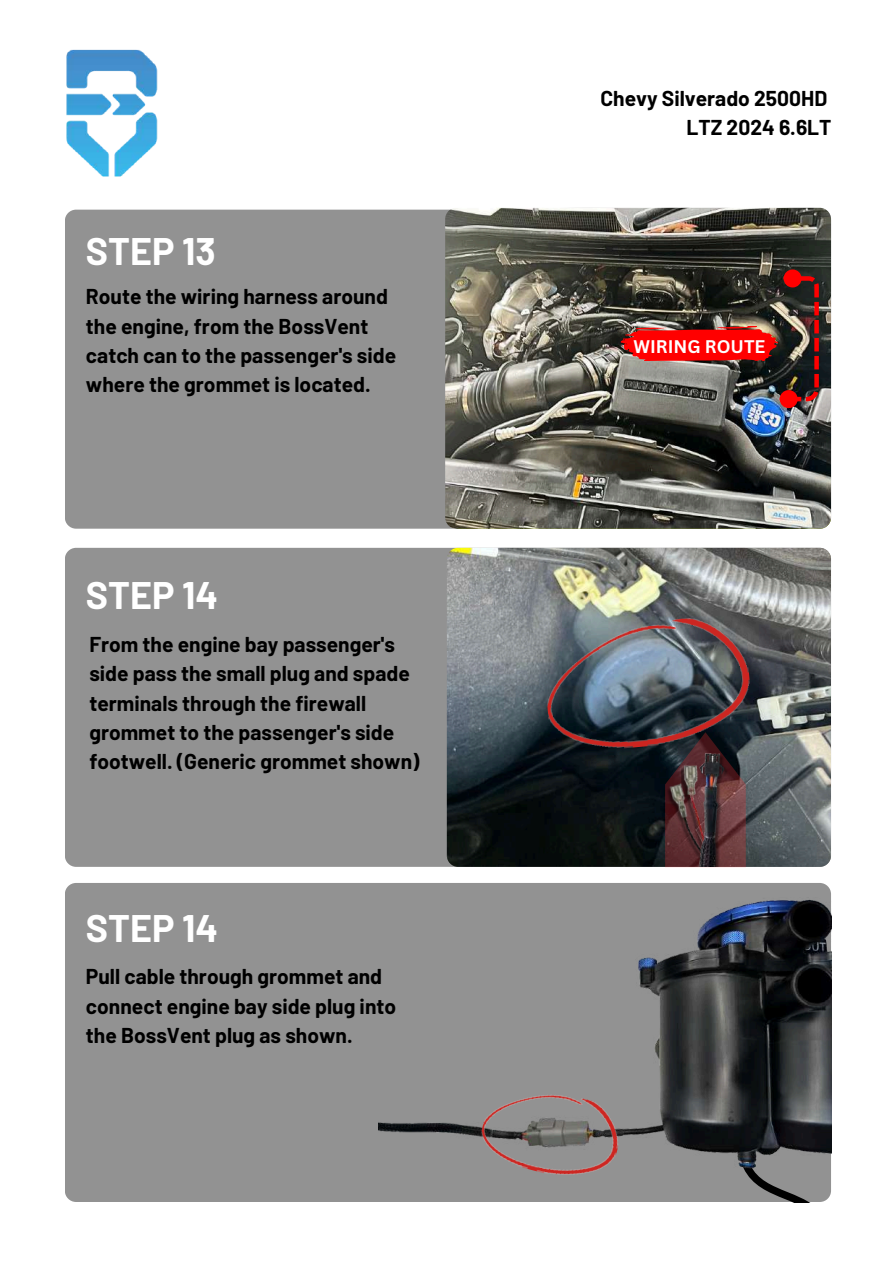
<style>
.page{position:relative;width:894px;height:1264px;background:#fff}
.page>*{position:absolute;margin:0;border:0;box-sizing:border-box;transform-origin:0 0}
.t1{font:700 37.5px "Barlow";color:#fff}
.t2{font:700 21px/29.2px "Barlow";color:#000}
.t3{font:700 17.85px "Canva Sans";color:#fff}
</style>
<div class="page">
<div style="left:65px;top:883px;width:765px;height:318px;background:#929292;border-radius:11px"></div>
<div style="left:65px;top:548px;width:765px;height:318px;background:#929292;border-radius:11px"></div>
<img style="left:446px;top:548px;width:384px;height:318px;border-radius:11px">
<img style="left:540px;top:613px;width:214px;height:142px">
<svg style="left:665px;top:732px;width:80px;height:135px;background:#432f34"></svg>
<img style="left:657px;top:780px;width:48px;height:88px">
<img style="left:681px;top:759px;width:9px;height:91px">
<img style="left:690px;top:751px;width:46px;height:116px">
<svg style="left:737px;top:1170px;width:92px;height:32px"></svg>
<img style="left:378px;top:899px;width:452px;height:271px">
<img style="left:475px;top:1075px;width:152px;height:100px">
<div style="left:65px;top:210px;width:765px;height:318px;background:#929292;border-radius:11px"></div>
<img style="left:445px;top:208px;width:385px;height:320px;border-radius:11px">
<img style="left:620px;top:273px;width:157px;height:88px">
<svg style="left:796px;top:276px;width:22px;height:125px;background:#572e2b"></svg>
<div style="left:785px;top:272px;width:14px;height:13px;background:#f00;border-radius:50%"></div>
<div style="left:783px;top:269px;width:18px;height:18px;border:4px solid #f00;border-radius:50%"></div>
<div style="left:781px;top:392px;width:14px;height:14px;background:#f00;border-radius:50%"></div>
<div style="left:779px;top:390px;width:18px;height:18px;border:4px solid #f00;border-radius:50%"></div>
<img style="left:66px;top:49px;width:92px;height:128px">
<h1 class="t1" style="left:86px;top:228px;width:131px">STEP 13</h1>
<p class="t2" style="left:86px;top:281px;width:311px">Route the wiring harness around the engine, from the BossVent catch can to the passenger's side where the grommet is located.</p>
<h1 class="t1" style="left:86px;top:572px;width:133px">STEP 14</h1>
<p class="t2" style="left:89px;top:629px;width:331px">From the engine bay passenger's side pass the small plug and spade terminals through the firewall grommet to the passenger's side footwell. (Generic grommet shown)</p>
<h1 class="t1" style="left:86px;top:904px;width:133px">STEP 14</h1>
<p class="t2" style="left:86px;top:961px;width:311px">Pull cable through grommet and connect engine bay side plug into the BossVent plug as shown.</p>
<p class="t2" style="left:600px;top:83px;width:232px;text-align:right">Chevy Silverado 2500HD<br>LTZ 2024 6.6LT</p>
<p class="t3" style="left:633px;top:334px;width:133px">WIRING ROUTE</p>
</div>
